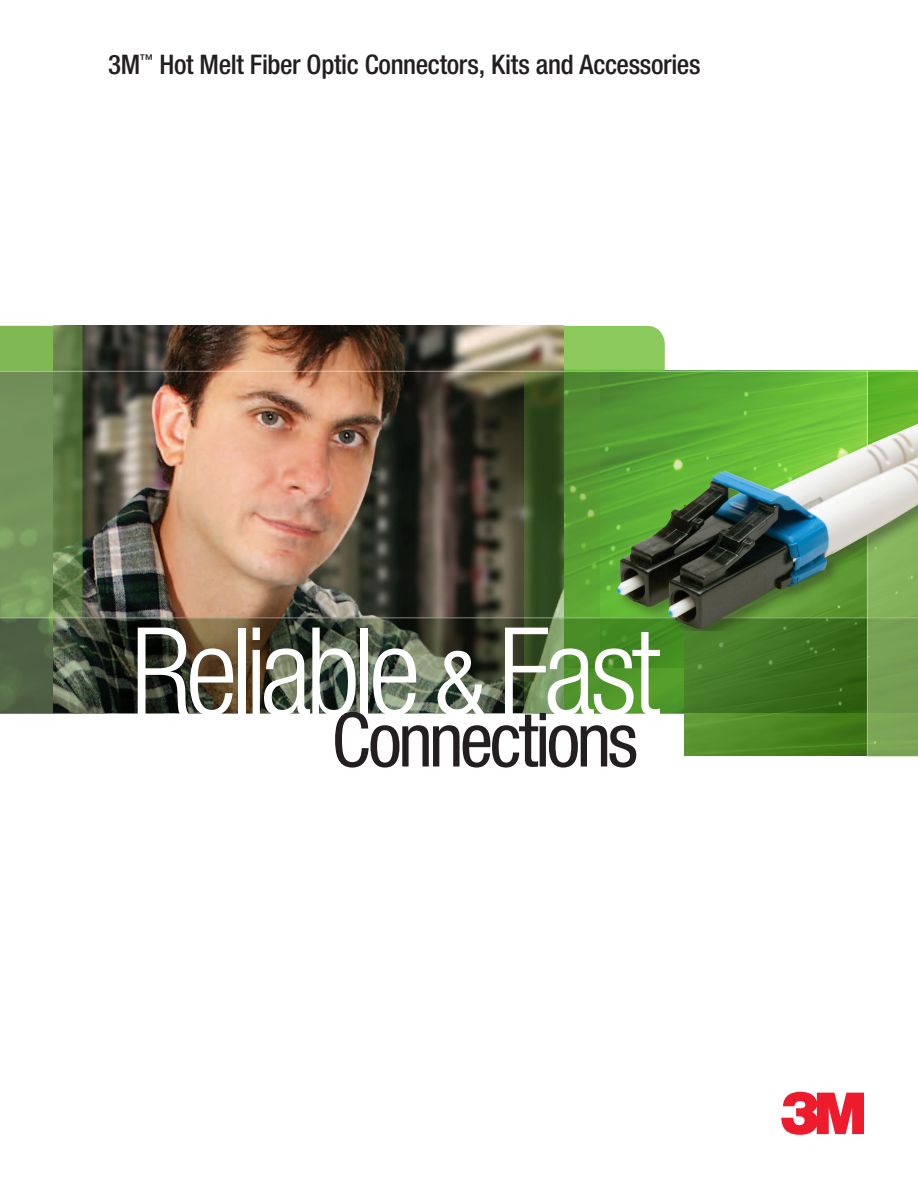
<style>
.page{position:relative;width:918px;height:1188px;background:#fff}
.page>*{position:absolute;margin:0;border:0;box-sizing:border-box;transform-origin:0 0}
.t1{font:300 condensed 121.8px "Helvetica Neue";letter-spacing:-.055em;color:#fff}
.t2{font:condensed 75px "Helvetica Neue";letter-spacing:-.045em;color:#231f20}
.t3{font:500 condensed 27px "Helvetica Neue";letter-spacing:-.015em;color:#231f20}
.s1{font-weight:400;font-size:89.4px}
</style>
<div class="page">
<svg style="left:781px;top:1092px;width:83px;height:43px"></svg>
<div style="left:564px;top:326px;width:101px;height:45px;background:#8bc95c"></div>
<img style="left:599px;top:372px;width:268px;height:245px">
<img style="left:82px;top:326px;width:482px;height:291px">
<img style="left:685px;top:713px;width:182px;height:43px">
<svg style="left:0;top:618px;width:867px;height:95px;background:#455b31"></svg>
<svg style="left:524px;top:372px;width:75px;height:341px;background:#4b7530"></svg>
<svg style="left:0;top:326px;width:82px;height:291px;background:#6e8e52"></svg>
<hr style="left:0;top:617px;width:918px;height:1px;background:#fff">
<div style="left:867px;top:474px;width:51px;height:283px;background:#77a154"></div>
<div style="left:616px;top:378px;width:302px;height:252px;background:#231f20;opacity:.36"></div>
<img style="left:617px;top:424px;width:301px;height:206px">
<hr style="left:0;top:371px;width:918px;height:1px;background:#fff">
<p class="t3" style="left:108px;top:48px;width:594px">3M<sup>™</sup> Hot Melt Fiber Optic Connectors, Kits and Accessories</p>
<h1 class="t1" style="left:131px;top:602px;width:531px">Reliable <span class="s1">&amp;</span> Fast</h1>
<h2 class="t2" style="left:332px;top:697px;width:308px">Connections</h2>
</div>
